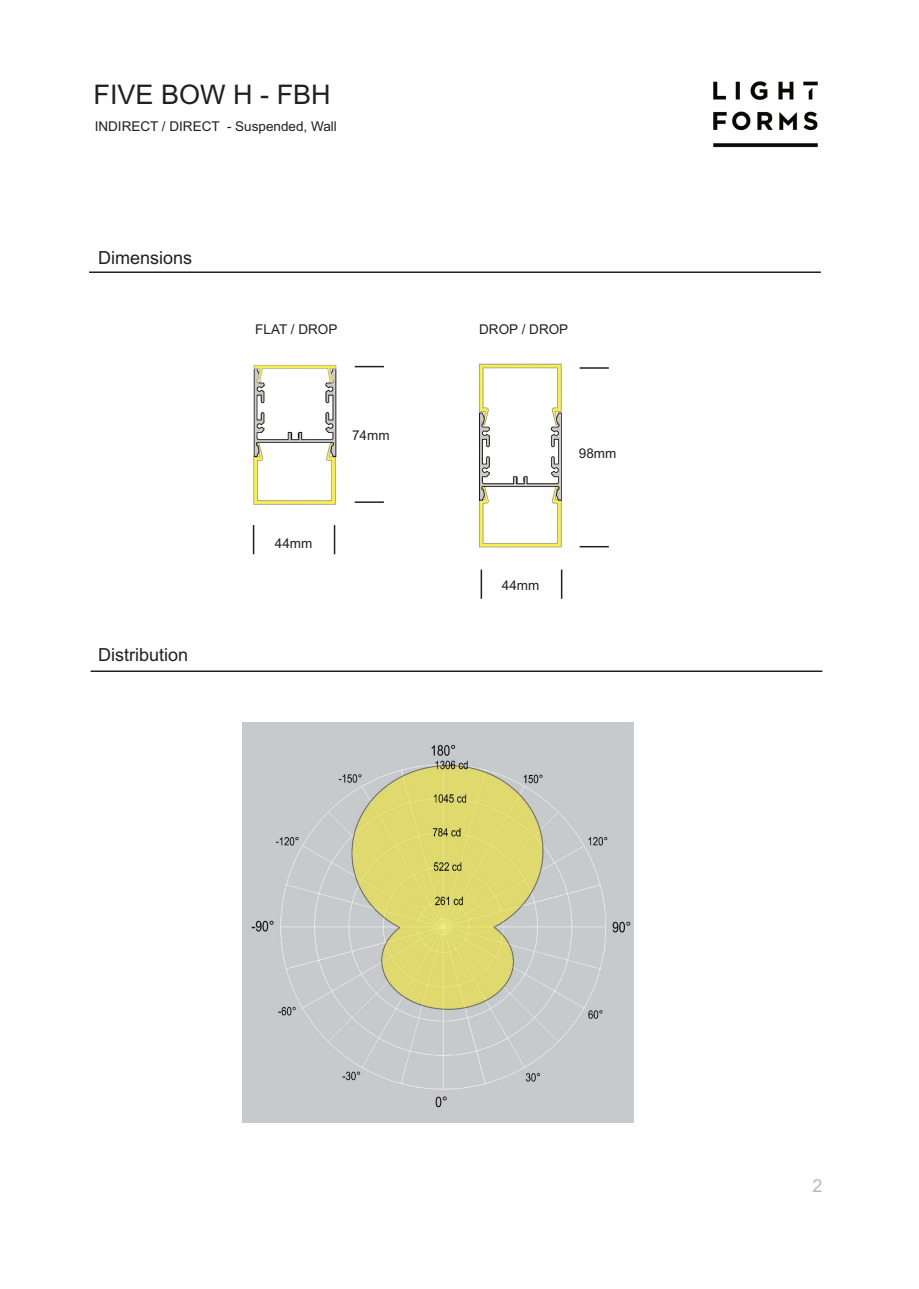
<style>
.page{position:relative;width:919px;height:1289px;background:#fff}
.page>*{position:absolute;margin:0;border:0;box-sizing:border-box;transform-origin:0 0}
.t1{font:27px "Arial";color:#231f20}
.t2{font:18px "Arial";color:#231f20}
.t3{font:18px "Arial";color:#babbbe}
.t4{font:13.5px "Arial";color:#231f20}
</style>
<div class="page">
<img style="left:713px;top:81px;width:105px;height:67px">
<hr style="left:89px;top:271px;width:731px;height:2px;background:#231f20">
<hr style="left:91px;top:670px;width:731px;height:2px;background:#231f20">
<img style="left:253px;top:364px;width:84px;height:141px">
<svg style="left:355px;top:366px;width:29px;height:1px"></svg>
<hr style="left:355px;top:501px;width:29px;height:2px;background:#231f20">
<svg style="left:253px;top:525px;width:1px;height:29px"></svg>
<svg style="left:334px;top:525px;width:1px;height:29px"></svg>
<img style="left:478px;top:363px;width:84px;height:185px">
<hr style="left:579px;top:367px;width:29px;height:2px;background:#231f20">
<svg style="left:579px;top:546px;width:29px;height:1px"></svg>
<hr style="left:480px;top:569px;width:2px;height:29px;background:#231f20">
<img style="left:242px;top:722px;width:391px;height:400px">
<svg style="left:561px;top:569px;width:1px;height:29px"></svg>
<h1 class="t1" style="left:94px;top:79px;width:238px">FIVE BOW H - FBH</h1>
<p class="t4" style="left:95px;top:119px;width:244px">INDIRECT / DIRECT - Suspended, Wall</p>
<h2 class="t2" style="left:98px;top:247px;width:96px">Dimensions</h2>
<h2 class="t2" style="left:98px;top:644px;width:92px">Distribution</h2>
<p class="t4" style="left:255px;top:322px;width:84px">FLAT / DROP</p>
<p class="t4" style="left:479px;top:322px;width:91px">DROP / DROP</p>
<p class="t4" style="left:275px;top:535px;width:39px">44mm</p>
<p class="t4" style="left:352px;top:427px;width:39px">74mm</p>
<p class="t4" style="left:578px;top:446px;width:39px">98mm</p>
<p class="t4" style="left:502px;top:577px;width:39px">44mm</p>
<h2 class="t3" style="left:812px;top:1175px;width:12px">2</h2>
</div>
